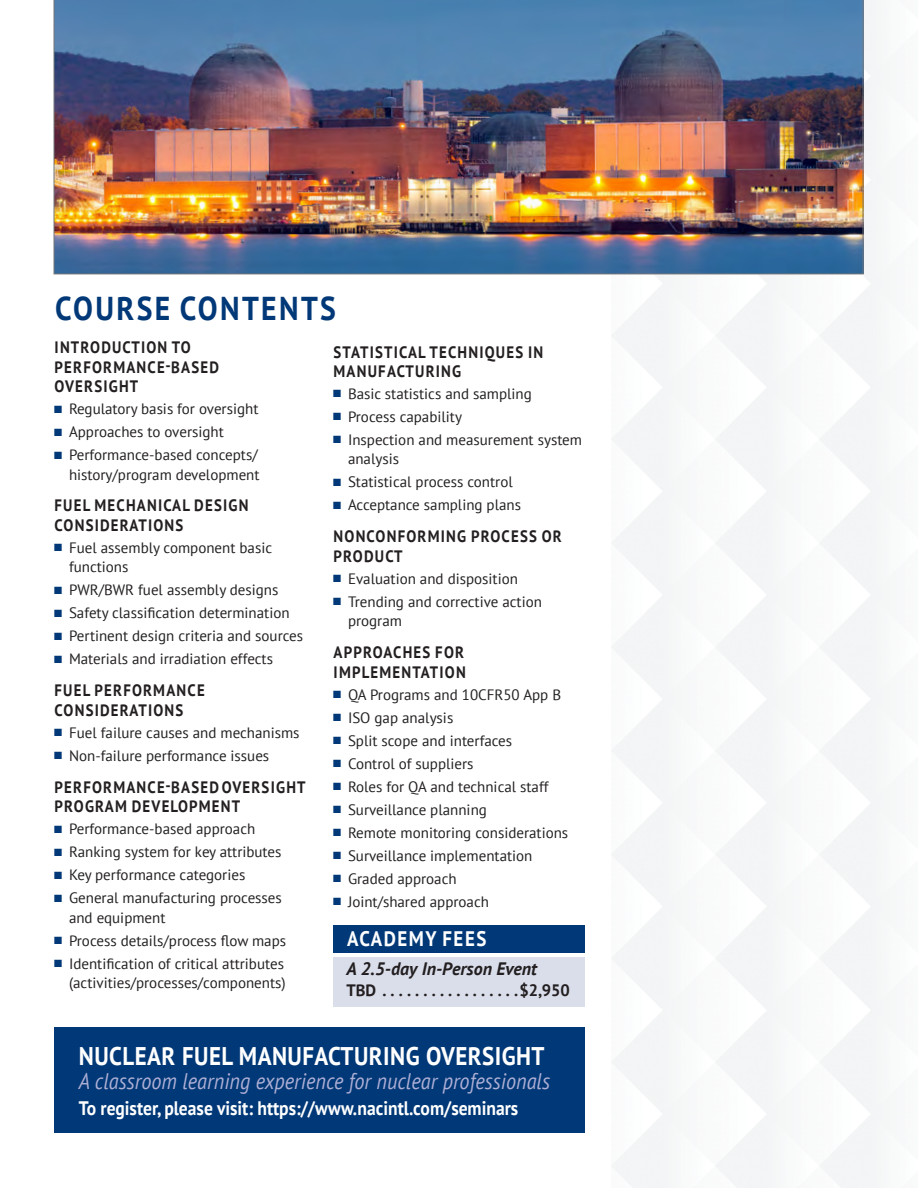
<style>
.page{position:relative;width:918px;height:1188px;background:#fff}
.page>*{position:absolute;margin:0;border:0;box-sizing:border-box;transform-origin:0 0}
.Headline{font:700 33px "PT Sans";letter-spacing:.08em;color:#013877;scale:.9 1}
.t1{font:700 25.5px "PT Sans";letter-spacing:.02em;color:#fff;scale:.9 1}
.t2{font:italic 22.5px "PT Sans";color:#aeafd5;scale:.9 1}
.Subhead_B{font:700 21px "PT Sans";letter-spacing:.08em;color:#fff;scale:.9 1}
.t3{font:700 19.5px "PT Sans";color:#fff;scale:.9 1}
.body_text{font:italic 700 18px "PT Sans";color:#231f20}
.Subhead_B-2{font:700 16.5px/19.5px "PT Sans";letter-spacing:.08em;color:#231f20;scale:.9 1}
.body_text-2{font:700 16.5px "PT Sans";color:#231f20}
.t4{font:15px/19.5px "PT Sans";color:#231f20}
.s1{color:#013877}
</style>
<div class="page">
<img style="left:612px;top:0;width:277px;height:1188px">
<img style="left:54px;top:0;width:809px;height:274px">
<div style="left:333px;top:925px;width:252px;height:27px;background:#013877"></div>
<div style="left:333px;top:957px;width:252px;height:50px;background:#dadeeb"></div>
<div style="left:54px;top:1027px;width:530px;height:106px;background:#013877"></div>
<p class="Headline" style="left:55px;top:286px;width:314px">COURSE CONTENTS</p>
<p class="Subhead_B-2" style="left:55px;top:337px;width:184px">INTRODUCTION TO<br>PERFORMANCE-BASED<br>OVERSIGHT</p>
<p class="t4" style="left:54px;top:399px;width:206px"><span class="s1">■</span> Regulatory basis for oversight</p>
<p class="t4" style="left:54px;top:422px;width:171px"><span class="s1">■</span> Approaches to oversight</p>
<p class="t4" style="left:54px;top:445px;width:207px;text-align:right"><span class="s1">■</span> Performance-based concepts/ history/program development</p>
<p class="Subhead_B-2" style="left:55px;top:496px;width:217px">FUEL MECHANICAL DESIGN<br>CONSIDERATIONS</p>
<p class="t4" style="left:69px;top:538px;width:205px;text-indent:-15px"><span class="s1">■</span> Fuel assembly component basic functions</p>
<p class="t4" style="left:54px;top:580px;width:226px"><span class="s1">■</span> PWR/BWR fuel assembly designs</p>
<p class="t4" style="left:54px;top:603px;width:237px"><span class="s1">■</span> Safety classification determination</p>
<p class="t4" style="left:54px;top:626px;width:251px"><span class="s1">■</span> Pertinent design criteria and sources</p>
<p class="t4" style="left:54px;top:649px;width:221px"><span class="s1">■</span> Materials and irradiation effects</p>
<p class="Subhead_B-2" style="left:55px;top:680px;width:168px">FUEL PERFORMANCE<br>CONSIDERATIONS</p>
<p class="t4" style="left:54px;top:722px;width:247px"><span class="s1">■</span> Fuel failure causes and mechanisms</p>
<p class="t4" style="left:54px;top:745px;width:217px"><span class="s1">■</span> Non-failure performance issues</p>
<p class="Subhead_B-2" style="left:55px;top:777px;width:280px">PERFORMANCE-BASED OVERSIGHT<br>PROGRAM DEVELOPMENT</p>
<p class="t4" style="left:54px;top:819px;width:203px"><span class="s1">■</span> Performance-based approach</p>
<p class="t4" style="left:54px;top:842px;width:229px"><span class="s1">■</span> Ranking system for key attributes</p>
<p class="t4" style="left:54px;top:865px;width:193px"><span class="s1">■</span> Key performance categories</p>
<p class="t4" style="left:69px;top:888px;width:214px;text-indent:-15px"><span class="s1">■</span> General manufacturing processes and equipment</p>
<p class="t4" style="left:54px;top:930px;width:234px"><span class="s1">■</span> Process details/process flow maps</p>
<p class="t4" style="left:54px;top:953px;width:233px;text-align:right"><span class="s1">■</span> Identification of critical attributes (activities/processes/components)</p>
<p class="Subhead_B-2" style="left:334px;top:342px;width:235px">STATISTICAL TECHNIQUES IN<br>MANUFACTURING</p>
<p class="t4" style="left:333px;top:384px;width:200px"><span class="s1">■</span> Basic statistics and sampling</p>
<p class="t4" style="left:333px;top:407px;width:131px"><span class="s1">■</span> Process capability</p>
<p class="t4" style="left:348px;top:430px;width:236px;text-indent:-15px"><span class="s1">■</span> Inspection and measurement system analysis</p>
<p class="t4" style="left:333px;top:472px;width:181px"><span class="s1">■</span> Statistical process control</p>
<p class="t4" style="left:333px;top:495px;width:190px"><span class="s1">■</span> Acceptance sampling plans</p>
<p class="Subhead_B-2" style="left:334px;top:527px;width:255px">NONCONFORMING PROCESS OR<br>PRODUCT</p>
<p class="t4" style="left:333px;top:568px;width:186px"><span class="s1">■</span> Evaluation and disposition</p>
<p class="t4" style="left:348px;top:591px;width:195px;text-indent:-15px"><span class="s1">■</span> Trending and corrective action program</p>
<p class="Subhead_B-2" style="left:334px;top:642px;width:148px">APPROACHES FOR<br>IMPLEMENTATION</p>
<p class="t4" style="left:333px;top:684px;width:230px"><span class="s1">■</span> QA Programs and 10CFR50 App B</p>
<p class="t4" style="left:333px;top:707px;width:122px"><span class="s1">■</span> ISO gap analysis</p>
<p class="t4" style="left:333px;top:730px;width:181px"><span class="s1">■</span> Split scope and interfaces</p>
<p class="t4" style="left:333px;top:753px;width:142px"><span class="s1">■</span> Control of suppliers</p>
<p class="t4" style="left:333px;top:776px;width:217px"><span class="s1">■</span> Roles for QA and technical staff</p>
<p class="t4" style="left:333px;top:799px;width:155px"><span class="s1">■</span> Surveillance planning</p>
<p class="t4" style="left:333px;top:822px;width:237px"><span class="s1">■</span> Remote monitoring considerations</p>
<p class="t4" style="left:333px;top:845px;width:201px"><span class="s1">■</span> Surveillance implementation</p>
<p class="t4" style="left:333px;top:868px;width:125px"><span class="s1">■</span> Graded approach</p>
<p class="t4" style="left:333px;top:891px;width:157px"><span class="s1">■</span> Joint/shared approach</p>
<p class="Subhead_B" style="left:347px;top:925px;width:156px">ACADEMY FEES</p>
<p class="body_text" style="left:346px;top:957px;width:192px">A 2.5-day In-Person Event</p>
<p class="body_text-2" style="left:346px;top:979px;width:225px">TBD . . . . . . . . . . . . . . . . $2,950</p>
<p class="t1" style="left:79px;top:1040px;width:519px">NUCLEAR FUEL MANUFACTURING OVERSIGHT</p>
<p class="t2" style="left:79px;top:1067px;width:525px">A classroom learning experience for nuclear professionals</p>
<p class="t3" style="left:79px;top:1095px;width:490px">To register, please visit: https://www.nacintl.com/seminars</p>
</div>
